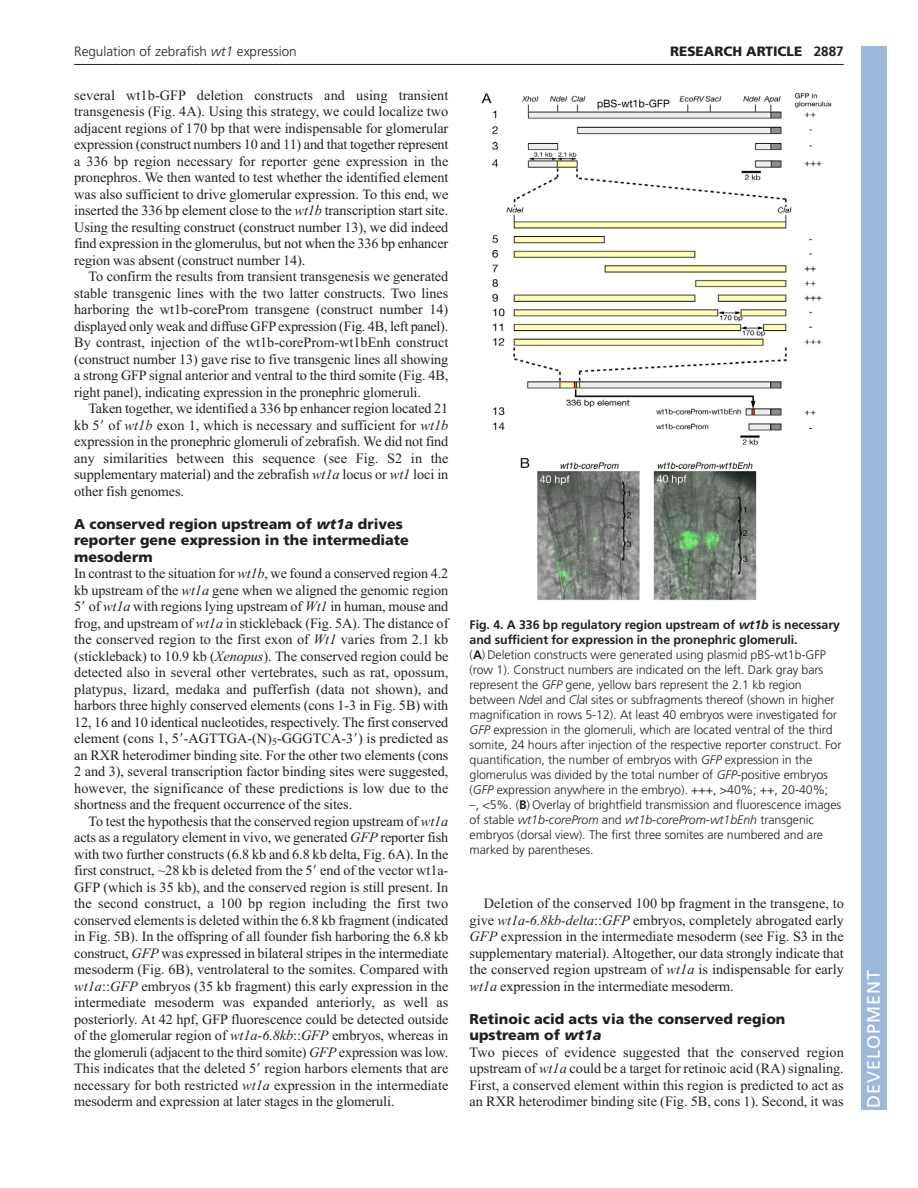
<style>
.page{position:relative;width:918px;height:1188px;background:#fff}
.page>*{position:absolute;margin:0;border:0;box-sizing:border-box;transform-origin:0 0}
.t1{font:18px "Frutiger LT Std";letter-spacing:.055em;color:#fff}
.t2{font:14.25px/16.5px "Times New Roman";letter-spacing:-.005em;color:#231f20;text-align:justify}
.t3{font:900 14.25px/16.5px "Frutiger LT Std";color:#231f20}
.t4{font:300 13.5px "Frutiger LT Std";color:#231f20}
.t5{font:900 13.5px "Frutiger LT Std";color:#231f20}
.t6{font:300 12.3px/15px "Frutiger LT Std";letter-spacing:-.005em;color:#231f20}
.s1{font-style:italic}
.s2{font-weight:700}
.s3{font-family:"Mathematical Pi One"}
.s4{font-weight:700;font-style:italic}
</style>
<div class="page">
<hr style="left:74px;top:64px;width:770px;height:1px;background:#231f20">
<img style="left:481px;top:93px;width:351px;height:508px">
<div style="left:861px;top:46px;width:25px;height:1064px;background:#9cb9db"></div>
<p class="t4" style="left:74px;top:46px;width:224px">Regulation of zebrafish <span class="s1">wt1</span> expression</p>
<p class="t5" style="left:670px;top:46px;width:175px">RESEARCH ARTICLE <span class="s2">2887</span></p>
<p class="t2" style="left:74px;top:88px;width:376px">several wt1b-GFP deletion constructs and using transient transgenesis (Fig. 4A). Using this strategy, we could localize two adjacent regions of 170 bp that were indispensable for glomerular expression (construct numbers 10 and 11) and that together represent a 336 bp region necessary for reporter gene expression in the pronephros. We then wanted to test whether the identified element was also sufficient to drive glomerular expression. To this end, we inserted the 336 bp element close to the <span class="s1">wt1b</span> transcription start site.<br>Using the resulting construct (construct number 13), we did indeed find expression in the glomerulus, but not when the 336 bp enhancer region was absent (construct number 14).</p>
<p class="t2" style="left:74px;top:270px;width:376px;text-indent:14px">To confirm the results from transient transgenesis we generated stable transgenic lines with the two latter constructs. Two lines harboring the wt1b-coreProm transgene (construct number 14) displayed only weak and diffuse GFP expression (Fig. 4B, left panel).<br>By contrast, injection of the wt1b-coreProm-wt1bEnh construct (construct number 13) gave rise to five transgenic lines all showing a strong GFP signal anterior and ventral to the third somite (Fig. 4B, right panel), indicating expression in the pronephric glomeruli.</p>
<p class="t2" style="left:74px;top:402px;width:376px;text-indent:14px">Taken together, we identified a 336 bp enhancer region located 21 kb 5<span class="s3">-</span> of <span class="s1">wt1b</span> exon 1, which is necessary and sufficient for <span class="s1">wt1b </span>expression in the pronephric glomeruli of zebrafish. We did not find any similarities between this sequence (see Fig. S2 in the supplementary material) and the zebrafish <span class="s1">wt1a</span> locus or <span class="s1">wt1</span> loci in other fish genomes.</p>
<p class="t3" style="left:74px;top:517px;width:336px">A conserved region upstream of <span class="s1">wt1a</span> drives reporter gene expression in the intermediate mesoderm</p>
<p class="t2" style="left:74px;top:567px;width:376px">In contrast to the situation for <span class="s1">wt1b</span>, we found a conserved region 4.2 kb upstream of the <span class="s1">wt1a</span> gene when we aligned the genomic region 5<span class="s3">-</span> of <span class="s1">wt1a</span> with regions lying upstream of <span class="s1">Wt1</span> in human, mouse and frog, and upstream of <span class="s1">wt1a</span> in stickleback (Fig. 5A). The distance of the conserved region to the first exon of <span class="s1">Wt1</span> varies from 2.1 kb (stickleback) to 10.9 kb (<span class="s1">Xenopus</span>). The conserved region could be detected also in several other vertebrates, such as rat, opossum, platypus, lizard, medaka and pufferfish (data not shown), and harbors three highly conserved elements (cons 1-3 in Fig. 5B) with 12, 16 and 10 identical nucleotides, respectively. The first conserved element (cons 1, 5<span class="s3">-</span>-AGTTGA-(N)<sub>5</sub>-GGGTCA-3<span class="s3">-</span>) is predicted as an RXR heterodimer binding site. For the other two elements (cons 2 and 3), several transcription factor binding sites were suggested, however, the significance of these predictions is low due to the shortness and the frequent occurrence of the sites.</p>
<p class="t2" style="left:74px;top:814px;width:376px;text-indent:14px">To test the hypothesis that the conserved region upstream of <span class="s1">wt1a </span>acts as a regulatory element in vivo, we generated <span class="s1">GFP</span> reporter fish with two further constructs (6.8 kb and 6.8 kb delta, Fig. 6A). In the first construct, ~28 kb is deleted from the 5<span class="s3">-</span> end of the vector wt1a-GFP (which is 35 kb), and the conserved region is still present. In the second construct, a 100 bp region including the first two conserved elements is deleted within the 6.8 kb fragment (indicated in Fig. 5B). In the offspring of all founder fish harboring the 6.8 kb construct, <span class="s1">GFP</span> was expressed in bilateral stripes in the intermediate mesoderm (Fig. 6B), ventrolateral to the somites. Compared with <span class="s1">wt1a</span>::<span class="s1">GFP</span> embryos (35 kb fragment) this early expression in the intermediate mesoderm was expanded anteriorly, as well as posteriorly. At 42 hpf, GFP fluorescence could be detected outside of the glomerular region of <span class="s1">wt1a</span>-<span class="s1">6.8kb</span>::<span class="s1">GFP</span> embryos, whereas in the glomeruli (adjacent to the third somite) <span class="s1">GFP</span> expression was low.<br>This indicates that the deleted 5<span class="s3">-</span> region harbors elements that are necessary for both restricted <span class="s1">wt1a</span> expression in the intermediate mesoderm and expression at later stages in the glomeruli.</p>
<p class="t6" style="left:470px;top:618px;width:373px"><span class="s2">Fig. 4. A 336 bp regulatory region upstream of</span> <span class="s4">wt1b</span> <span class="s2">is necessary and sufficient for expression in the pronephric glomeruli.<br></span>(<span class="s2">A</span>) Deletion constructs were generated using plasmid pBS-wt1b-GFP (row 1). Construct numbers are indicated on the left. Dark gray bars represent the <span class="s1">GFP</span> gene, yellow bars represent the 2.1 kb region between <span class="s1">Nde</span>I and <span class="s1">Cla</span>I sites or subfragments thereof (shown in higher magnification in rows 5-12). At least 40 embryos were investigated for <span class="s1">GFP</span> expression in the glomeruli, which are located ventral of the third somite, 24 hours after injection of the respective reporter construct. For quantification, the number of embryos with <span class="s1">GFP</span> expression in the glomerulus was divided by the total number of <span class="s1">GFP</span>-positive embryos (<span class="s1">GFP</span> expression anywhere in the embryo). +++, &gt;40%; ++, 20-40%;<br>–, &lt;5%. (<span class="s2">B</span>) Overlay of brightfield transmission and fluorescence images of stable <span class="s1">wt1b-coreProm</span> and <span class="s1">wt1b-coreProm-wt1bEnh</span> transgenic embryos (dorsal view). The first three somites are numbered and are marked by parentheses.</p>
<p class="t2" style="left:470px;top:897px;width:376px;text-indent:14px">Deletion of the conserved 100 bp fragment in the transgene, to give <span class="s1">wt1a</span>-<span class="s1">6.8kb-delta</span>::<span class="s1">GFP</span> embryos, completely abrogated early <span class="s1">GFP</span> expression in the intermediate mesoderm (see Fig. S3 in the supplementary material). Altogether, our data strongly indicate that the conserved region upstream of <span class="s1">wt1a</span> is indispensable for early <span class="s1">wt1a</span> expression in the intermediate mesoderm.</p>
<p class="t3" style="left:470px;top:1012px;width:317px">Retinoic acid acts via the conserved region upstream of <span class="s1">wt1a</span></p>
<p class="t2" style="left:470px;top:1045px;width:376px">Two pieces of evidence suggested that the conserved region upstream of <span class="s1">wt1a</span> could be a target for retinoic acid (RA) signaling.<br>First, a conserved element within this region is predicted to act as an RXR heterodimer binding site (Fig. 5B, cons 1). Second, it was</p>
<p class="t1" style="left:863px;top:1108px;width:140px;rotate:-90deg">DEVELOPMENT</p>
</div>
